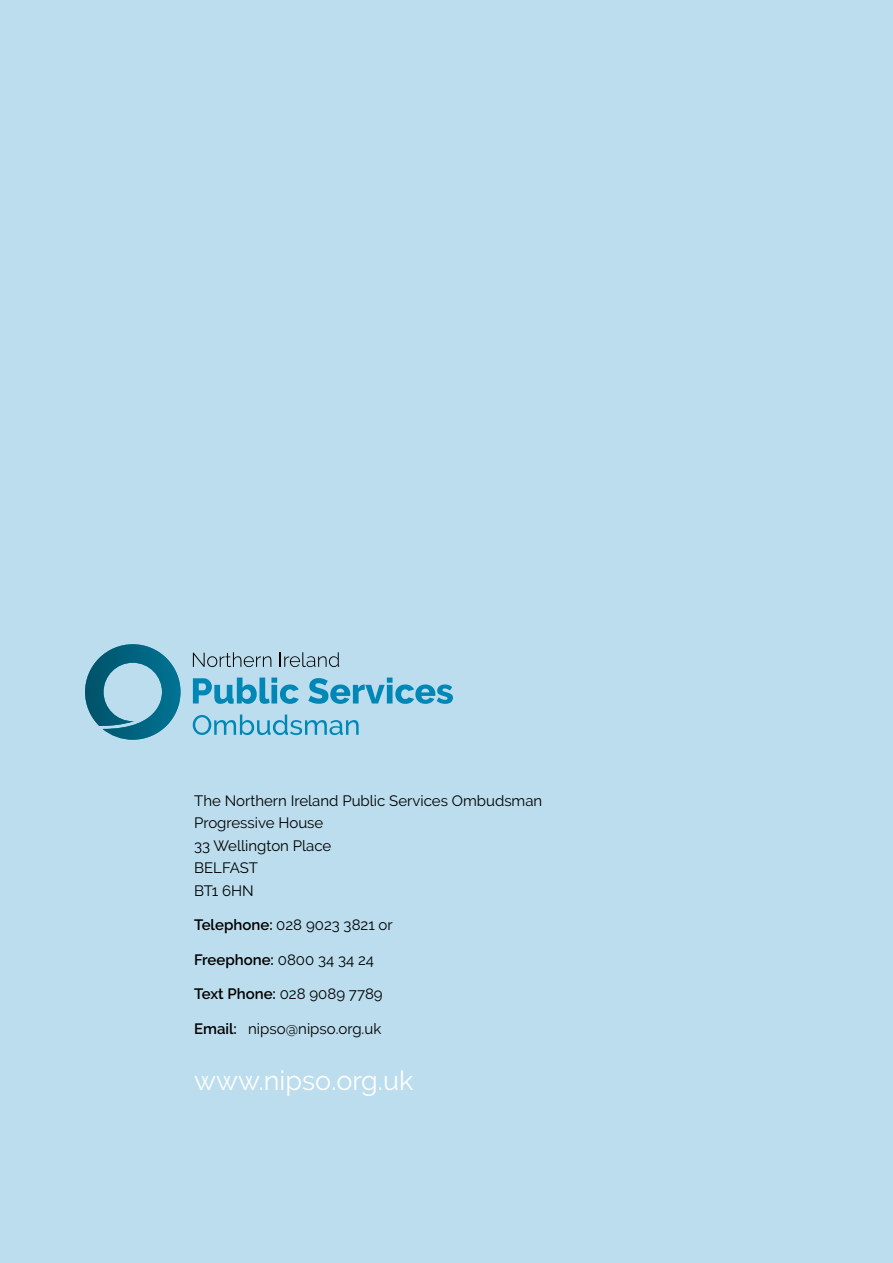
<style>
.page{position:relative;width:893px;height:1263px;background:#bcdded}
.page>*{position:absolute;margin:0;border:0;box-sizing:border-box;transform-origin:0 0}
._12pt_body_copy{font:27px "Raleway";color:#fff}
._12pt_body_copy-2{font:15px/22.5px "Raleway";color:#000}
._12pt_body_copy-3{font:600 15px "Raleway";color:#000}
.s1{font-weight:600}
.s2{font-weight:400}
</style>
<div class="page">
<svg style="left:193px;top:714px;width:166px;height:21px"></svg>
<img style="left:85px;top:644px;width:95px;height:96px">
<svg style="left:193px;top:677px;width:106px;height:27px"></svg>
<svg style="left:308px;top:677px;width:145px;height:27px"></svg>
<svg style="left:193px;top:652px;width:78px;height:15px"></svg>
<svg style="left:280px;top:652px;width:59px;height:15px"></svg>
<p class="_12pt_body_copy-2" style="left:194px;top:789px;width:350px">The Northern Ireland Public Services Ombudsman<br>Progressive House<br>33 Wellington Place<br>BELFAST<br>BT1 6HN</p>
<p class="_12pt_body_copy-2" style="left:194px;top:914px;width:200px"><span class="s1">Telephone:</span> 028 9023 3821 or</p>
<p class="_12pt_body_copy-3" style="left:194px;top:951px;width:181px">Freephone: <span class="s2">0800 34 34 24</span></p>
<p class="_12pt_body_copy-2" style="left:194px;top:982px;width:190px"><span class="s1">Text Phone:</span> 028 9089 7789</p>
<p class="_12pt_body_copy-2" style="left:194px;top:1017px;width:189px"><span class="s1">Email:</span> nipso@nipso.org.uk</p>
<p class="_12pt_body_copy" style="left:194px;top:1065px;width:221px">www.nipso.org.uk</p>
</div>
